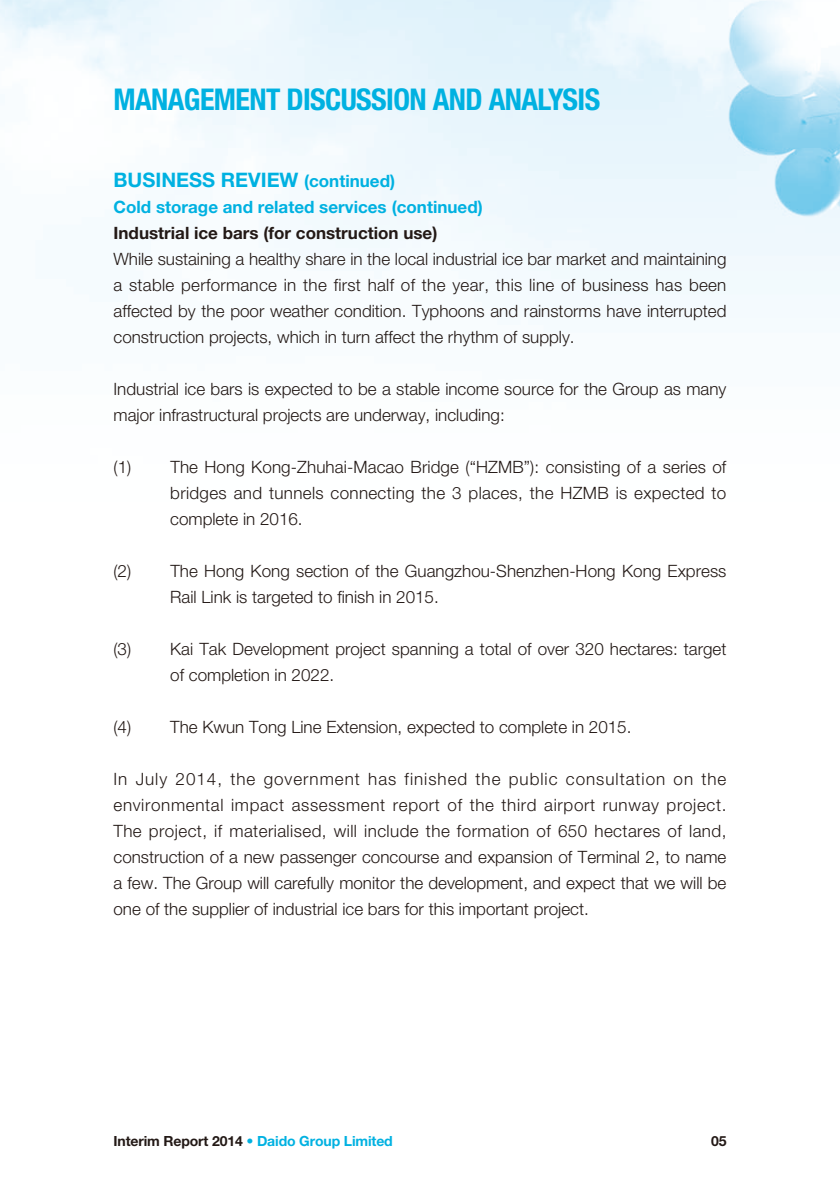
<style>
.page{position:relative;width:840px;height:1191px;background:#fff}
.page>*{position:absolute;margin:0;border:0;box-sizing:border-box;transform-origin:0 0}
.t1{font:700 condensed 30px "Helvetica Neue LT Std";letter-spacing:-.02em;color:#00b1e1}
.t2{font:700 20px "Helvetica Neue LT Std";color:#00b1e1}
.t3{font:300 17px/26px "Helvetica Neue LT Std";color:#231916}
.t4{font:700 14px "Helvetica Neue LT Std";letter-spacing:-.01em;color:#00b1e1}
.t5{font:700 14px "Helvetica Neue LT Std";color:#231916}
.s1{font-size:17px}
.s2{font-weight:700;color:#00b1e1}
.s3{font-weight:700}
.s4{color:#231916}
</style>
<div class="page">
<img style="left:0;top:0;width:839px;height:318px">
<p class="t1" style="left:113px;top:88px;width:488px">MANAGEMENT DISCUSSION AND ANALYSIS</p>
<p class="t2" style="left:113px;top:172px;width:283px">BUSINESS REVIEW <span class="s1">(continued)</span></p>
<p class="t3" style="left:113px;top:196px;width:614px"><span class="s2">Cold storage and related services (continued)<br></span><span class="s3">Industrial ice bars (for construction use)<br></span>While sustaining a healthy share in the local industrial ice bar market and maintaining a stable performance in the first half of the year, this line of business has been affected by the poor weather condition. Typhoons and rainstorms have interrupted construction projects, which in turn affect the rhythm of supply.</p>
<p class="t3" style="left:113px;top:378px;width:614px">Industrial ice bars is expected to be a stable income source for the Group as many major infrastructural projects are underway, including:</p>
<p class="t3" style="left:170px;top:456px;width:557px;text-align:justify;text-indent:-57px">(1) The Hong Kong-Zhuhai-Macao Bridge (“HZMB”): consisting of a series of bridges and tunnels connecting the 3 places, the HZMB is expected to complete in 2016.</p>
<p class="t3" style="left:170px;top:560px;width:557px;text-indent:-57px">(2) The Hong Kong section of the Guangzhou-Shenzhen-Hong Kong Express<br>Rail Link is targeted to finish in 2015.</p>
<p class="t3" style="left:170px;top:638px;width:557px;text-indent:-57px">(3) Kai Tak Development project spanning a total of over 320 hectares: target of completion in 2022.</p>
<p class="t3" style="left:113px;top:716px;width:519px">(4) The Kwun Tong Line Extension, expected to complete in 2015.</p>
<p class="t3" style="left:113px;top:768px;width:614px;text-align:justify">In July 2014, the government has finished the public consultation on the environmental impact assessment report of the third airport runway project.<br>The project, if materialised, will include the formation of 650 hectares of land, construction of a new passenger concourse and expansion of Terminal 2, to name a few. The Group will carefully monitor the development, and expect that we will be one of the supplier of industrial ice bars for this important project.</p>
<p class="t4" style="left:113px;top:1135px;width:281px"><span class="s4">Interim Report 2014</span> • Daido Group Limited</p>
<p class="t5" style="left:710px;top:1135px;width:17px">05</p>
</div>
